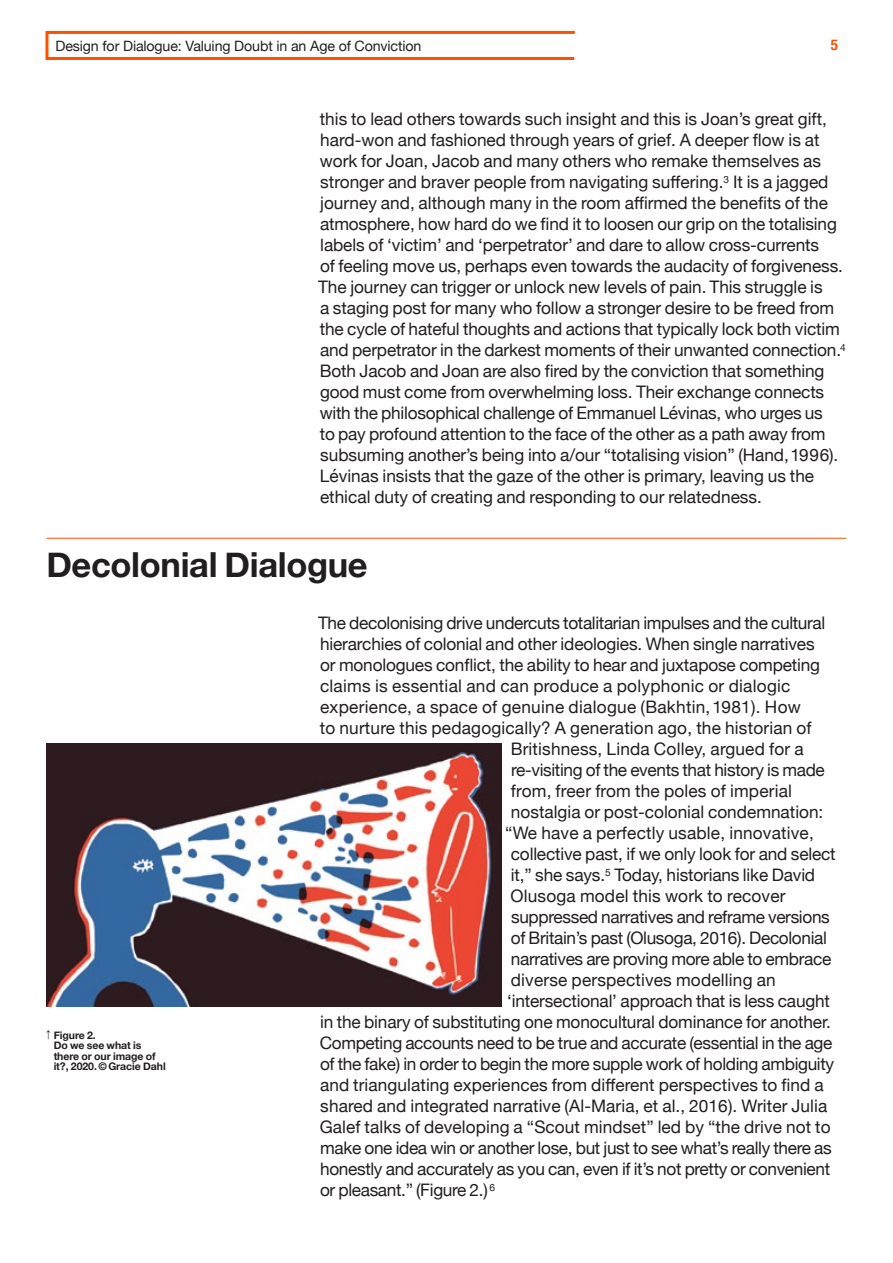
<style>
.page{position:relative;width:893px;height:1263px;background:#fff}
.page>*{position:absolute;margin:0;border:0;box-sizing:border-box;transform-origin:0 0}
.t1{font:700 34.5px "Helvetica Neue";letter-spacing:-.01em;color:#221e1f}
.t2{font:17.25px/21px "Helvetica Neue";letter-spacing:-.01em;color:#221e1f}
.t3{font:17.25px "Helvetica Neue";letter-spacing:.01em;color:#221e1f}
.t4{font:17.25px "Helvetica Neue";letter-spacing:.015em;color:#221e1f}
.t5{font:700 condensed 15px "Helvetica Neue";color:#ff5000}
.t6{font:14.25px "Helvetica Neue";letter-spacing:-.01em;color:#221e1f}
.t7{font:700 10.5px/10.5px "Helvetica Neue";letter-spacing:-.005em;color:#221e1f}
.s1{font-family:"Arial";font-weight:400}
</style>
<div class="page">
<hr style="left:46px;top:538px;width:800px;height:1px;background:#ff5000">
<svg style="left:45px;top:30px;width:530px;height:30px"></svg>
<img style="left:47px;top:744px;width:455px;height:263px">
<p class="t6" style="left:56px;top:35px;width:367px">Design for Dialogue: Valuing Doubt in an Age of Conviction</p>
<p class="t5" style="left:831px;top:32px;width:9px">5</p>
<p class="t2" style="left:318px;top:110px;width:529px">this to lead others towards such insight and this is Joan’s great gift, hard-won and fashioned through years of grief. A deeper flow is at work for Joan, Jacob and many others who remake themselves as stronger and braver people from navigating suffering.<sup>3</sup> It is a jagged journey and, although many in the room affirmed the benefits of the atmosphere, how hard do we find it to loosen our grip on the totalising labels of ‘victim’ and ‘perpetrator’ and dare to allow cross-currents<br>of feeling move us, perhaps even towards the audacity of forgiveness.<br>The journey can trigger or unlock new levels of pain. This struggle is<br>a staging post for many who follow a stronger desire to be freed from the cycle of hateful thoughts and actions that typically lock both victim and perpetrator in the darkest moments of their unwanted connection.<sup>4<br></sup>Both Jacob and Joan are also fired by the conviction that something good must come from overwhelming loss. Their exchange connects with the philosophical challenge of Emmanuel Lévinas, who urges us<br>to pay profound attention to the face of the other as a path away from subsuming another’s being into a/our “totalising vision” (Hand, 1996).<br>Lévinas insists that the gaze of the other is primary, leaving us the ethical duty of creating and responding to our relatedness.</p>
<h1 class="t1" style="left:46px;top:537px;width:323px">Decolonial Dialogue</h1>
<p class="t2" style="left:318px;top:614px;width:509px">The decolonising drive undercuts totalitarian impulses and the cultural</p>
<p class="t2" style="left:320px;top:635px;width:496px">hierarchies of colonial and other ideologies. When single narratives</p>
<p class="t2" style="left:320px;top:656px;width:502px">or monologues conflict, the ability to hear and juxtapose competing</p>
<p class="t4" style="left:320px;top:674px;width:472px">claims is essential and can produce a polyphonic or dialogic</p>
<p class="t4" style="left:320px;top:695px;width:482px">experience, a space of genuine dialogue (Bakhtin, 1981). How</p>
<p class="t3" style="left:320px;top:716px;width:493px">to nurture this pedagogically? A generation ago, the historian of</p>
<p class="t3" style="left:511px;top:737px;width:294px">Britishness, Linda Colley, argued for a</p>
<p class="t2" style="left:511px;top:761px;width:315px">re-visiting of the events that history is made</p>
<p class="t3" style="left:511px;top:779px;width:283px">from, freer from the poles of imperial</p>
<p class="t2" style="left:511px;top:803px;width:314px">nostalgia or post-colonial condemnation:</p>
<p class="t3" style="left:505px;top:821px;width:310px">“We have a perfectly usable, innovative,</p>
<p class="t2" style="left:511px;top:845px;width:326px">collective past, if we only look for and select</p>
<p class="t2" style="left:511px;top:866px;width:306px">it,” she says.<sup>5</sup> Today, historians like David</p>
<p class="t3" style="left:511px;top:884px;width:276px">Olusoga model this work to recover</p>
<p class="t2" style="left:511px;top:908px;width:320px">suppressed narratives and reframe versions</p>
<p class="t2" style="left:511px;top:929px;width:318px">of Britain’s past (Olusoga, 2016). Decolonial</p>
<p class="t2" style="left:511px;top:950px;width:322px">narratives are proving more able to embrace</p>
<p class="t3" style="left:511px;top:968px;width:266px">diverse perspectives modelling an</p>
<p class="t2" style="left:507px;top:992px;width:324px">‘intersectional’ approach that is less caught</p>
<p class="t2" style="left:320px;top:1013px;width:512px">in the binary of substituting one monocultural dominance for another.</p>
<p class="t2" style="left:320px;top:1034px;width:514px">Competing accounts need to be true and accurate (essential in the age</p>
<p class="t2" style="left:320px;top:1055px;width:516px">of the fake) in order to begin the more supple work of holding ambiguity</p>
<p class="t2" style="left:320px;top:1076px;width:505px">and triangulating experiences from different perspectives to find a</p>
<p class="t2" style="left:320px;top:1097px;width:508px">shared and integrated narrative (Al-Maria, et al., 2016). Writer Julia</p>
<p class="t2" style="left:320px;top:1118px;width:512px">Galef talks of developing a “Scout mindset” led by “the drive not to</p>
<p class="t2" style="left:320px;top:1139px;width:513px">make one idea win or another lose, but just to see what’s really there as</p>
<p class="t2" style="left:320px;top:1160px;width:512px">honestly and accurately as you can, even if it’s not pretty or convenient</p>
<p class="t2" style="left:320px;top:1181px;width:177px">or pleasant.” (Figure 2.) <sup>6</sup></p>
<p class="t7" style="left:54px;top:1030px;width:114px;text-indent:-8px"><span class="s1">↑</span> Figure 2.<br>Do we see what is there or our image of it?, 2020. © Gracie Dahl</p>
</div>
